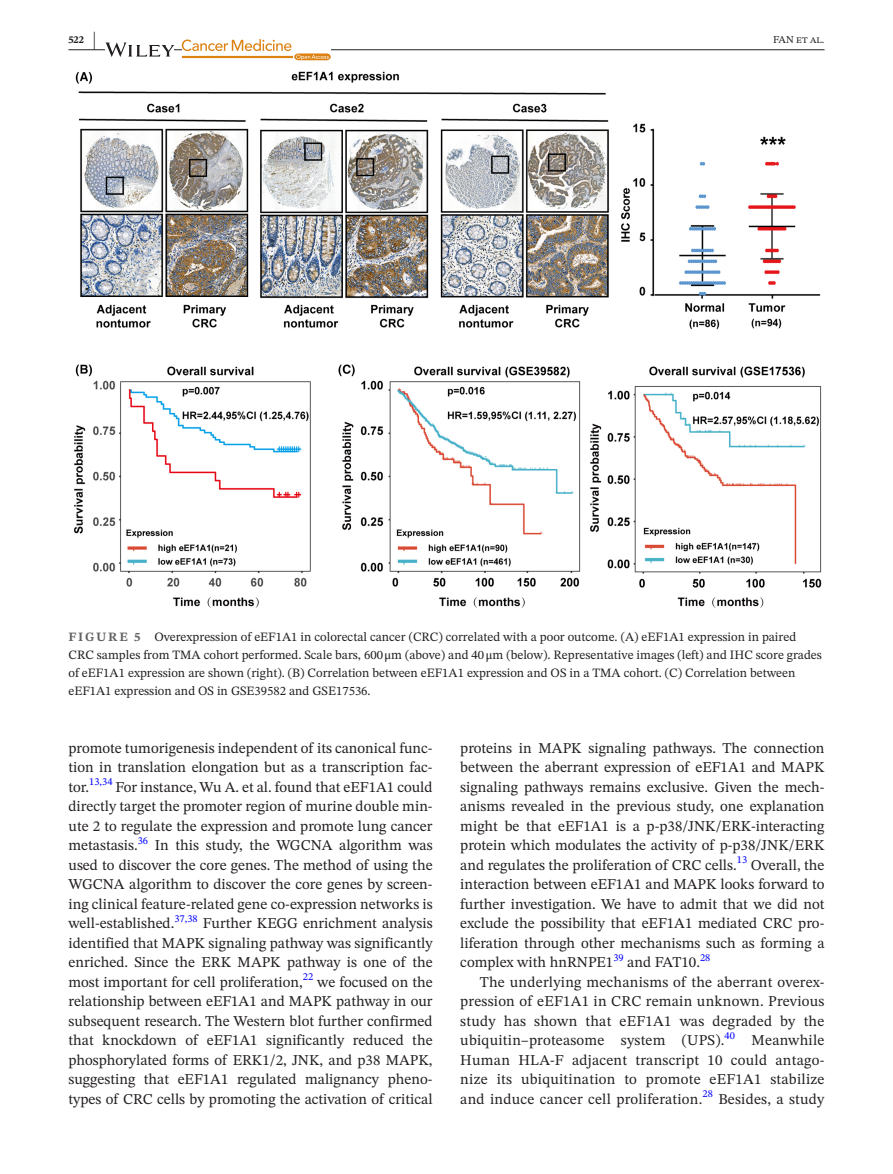
<style>
.page{position:relative;width:893px;height:1174px;background:#fff}
.page>*{position:absolute;margin:0;border:0;box-sizing:border-box;transform-origin:0 0}
.t1{font:15px/19.5px "STIX Two Text";color:#231f20;text-align:justify}
.t2{font:12.75px/18px "STIX Two Text";color:#231f20}
.t3{font:10.5px "STIX Two Text";color:#00f}
.t4{font:10.5px "STIX Two Text";color:#231f20}
.t5{font:700 10.5px "STIX Two Text";color:#231f20}
.s1{font-size:21px}
.s2{font-weight:700;color:#636366}
.s3{font-family:"STIX"}
</style>
<div class="page">
<hr style="left:68px;top:49px;width:756px;height:1px;background:#231f20">
<svg style="left:105px;top:43px;width:69px;height:14px"></svg>
<svg style="left:182px;top:39px;width:149px;height:21px"></svg>
<img style="left:74px;top:71px;width:747px;height:537px">
<p class="t5" style="left:68px;top:32px;width:29px">522 <span class="s1">|</span></p>
<p class="t4" style="left:773px;top:32px;width:53px">FAN et al.</p>
<p class="t2" style="left:68px;top:628px;width:755px"><span class="s2">FIGURE 5</span> Overexpression of eEF1A1 in colorectal cancer (CRC) correlated with a poor outcome. (A) eEF1A1 expression in paired CRC samples from TMA cohort performed. Scale bars, 600<span class="s3">μ</span>m (above) and 40<span class="s3">μ</span>m (below). Representative images (left) and IHC score grades of eEF1A1 expression are shown (right). (B) Correlation between eEF1A1 expression and OS in a TMA cohort. (C) Correlation between eEF1A1 expression and OS in GSE39582 and GSE17536.</p>
<p class="t1" style="left:68px;top:738px;width:366px">promote tumorigenesis independent of its canonical func&shy;tion in translation elongation but as a transcription fac&shy;tor.</p>
<p class="t3" style="left:89px;top:774px;width:25px">13,34</p>
<p class="t1" style="left:68px;top:777px;width:366px;text-indent:47px">For instance, Wu A. et al. found that eEF1A1 could directly target the promoter region of murine double min&shy;ute 2 to regulate the expression and promote lung cancer metastasis.</p>
<p class="t3" style="left:138px;top:832px;width:12px">36</p>
<p class="t1" style="left:68px;top:835px;width:366px;text-indent:86px">In this study, the WGCNA algorithm was used to discover the core genes. The method of using the WGCNA algorithm to discover the core genes by screen&shy;ing clinical feature-related gene co-expression networks is well-established.</p>
<p class="t3" style="left:174px;top:910px;width:25px">37,38</p>
<p class="t1" style="left:68px;top:913px;width:366px;text-indent:134px">Further KEGG enrichment analysis identified that MAPK signaling pathway was significantly enriched. Since the ERK MAPK pathway is one of the most important for cell proliferation,</p>
<p class="t3" style="left:303px;top:969px;width:12px">22</p>
<p class="t1" style="left:68px;top:972px;width:366px;text-indent:249px">we focused on the relationship between eEF1A1 and MAPK pathway in our subsequent research. The Western blot further confirmed that knockdown of eEF1A1 significantly reduced the phosphorylated forms of ERK1/2, JNK, and p38 MAPK, suggesting that eEF1A1 regulated malignancy pheno&shy;types of CRC cells by promoting the activation of critical</p>
<p class="t1" style="left:460px;top:738px;width:366px">proteins in MAPK signaling pathways. The connection between the aberrant expression of eEF1A1 and MAPK signaling pathways remains exclusive. Given the mech&shy;anisms revealed in the previous study, one explanation might be that eEF1A1 is a p-p38/JNK/ERK-interacting protein which modulates the activity of p-p38/JNK/ERK and regulates the proliferation of CRC cells.</p>
<p class="t3" style="left:737px;top:852px;width:12px">13</p>
<p class="t1" style="left:460px;top:855px;width:366px;text-indent:290px">Overall, the interaction between eEF1A1 and MAPK looks forward to further investigation. We have to admit that we did not exclude the possibility that eEF1A1 mediated CRC pro&shy;liferation through other mechanisms such as forming a complex with hnRNPE1</p>
<p class="t3" style="left:613px;top:949px;width:12px">39</p>
<p class="t1" style="left:627px;top:952px;width:74px">and FAT10.</p>
<p class="t3" style="left:700px;top:949px;width:12px">28</p>
<p class="t1" style="left:460px;top:972px;width:366px;text-indent:20px">The underlying mechanisms of the aberrant overex&shy;pression of eEF1A1 in CRC remain unknown. Previous study has shown that eEF1A1 was degraded by the ubiquitin–proteasome system (UPS).</p>
<p class="t3" style="left:725px;top:1027px;width:12px">40</p>
<p class="t1" style="left:460px;top:1030px;width:366px;text-indent:291px">Meanwhile Human HLA-F adjacent transcript 10 could antago&shy;nize its ubiquitination to promote eEF1A1 stabilize and induce cancer cell proliferation.</p>
<p class="t3" style="left:703px;top:1086px;width:12px">28</p>
<p class="t1" style="left:718px;top:1089px;width:108px">Besides, a study</p>
</div>
